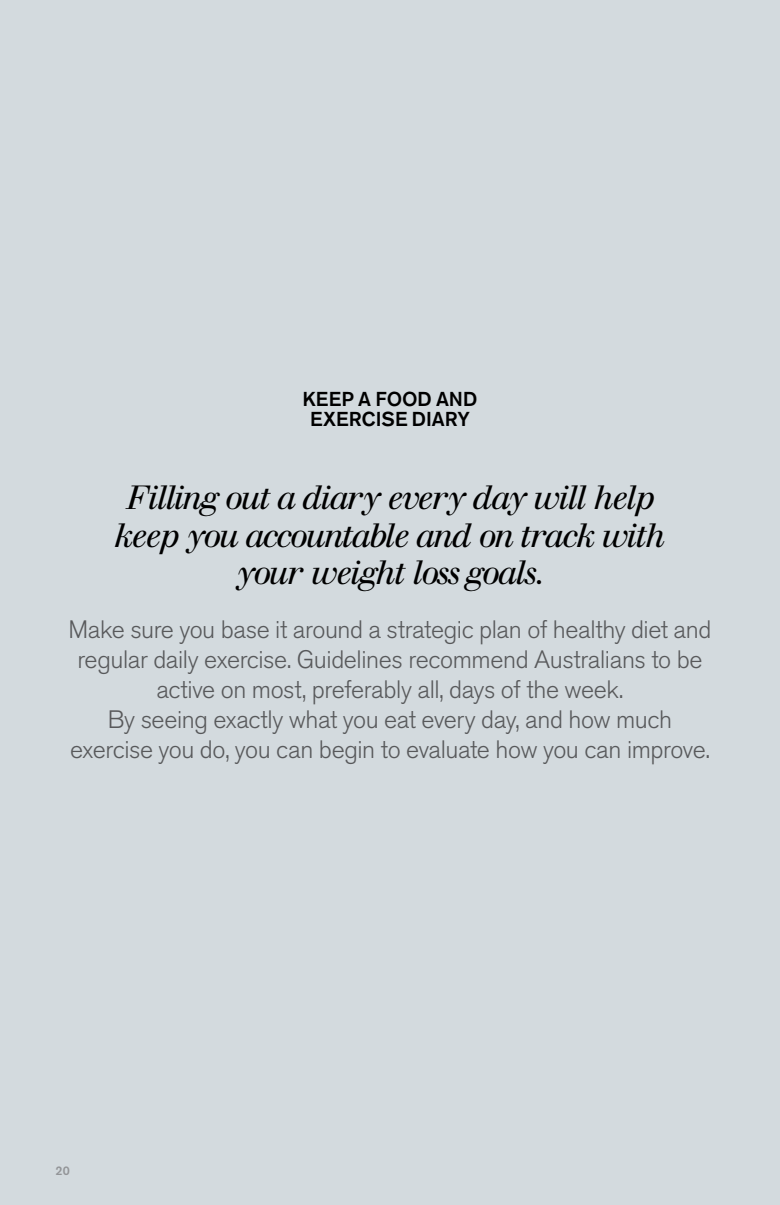
<style>
.page{position:relative;width:780px;height:1205px;background:#d3dade}
.page>*{position:absolute;margin:0;border:0;box-sizing:border-box;transform-origin:0 0}
.t1{font:italic 32.5px/37.5px "Walbaum S Si";letter-spacing:-.025em;color:#000;text-align:center}
.t2{font:300 25px/30px "Akzidenz Grotesk BE";letter-spacing:-.015em;color:#58595b;text-align:center}
.t3{font:500 20px/20px "Akzidenz Grotesk BE";letter-spacing:.005em;color:#000;text-align:center}
.t4{font:500 12.5px "Akzidenz Grotesk BE";color:#939598}
</style>
<div class="page">
<p class="t3" style="left:302px;top:389px;width:176px">KEEP A FOOD AND<br>EXERCISE DIARY</p>
<h1 class="t1" style="left:115px;top:479px;width:552px">Filling out a diary every day will help keep you accountable and on track with your weight loss goals.</h1>
<p class="t2" style="left:68px;top:615px;width:644px">Make sure you base it around a strategic plan of healthy diet and regular daily exercise. Guidelines recommend Australians to be active on most, preferably all, days of the week.<br>By seeing exactly what you eat every day, and how much exercise you do, you can begin to evaluate how you can improve.</p>
<p class="t4" style="left:56px;top:1163px;width:16px">20</p>
</div>
